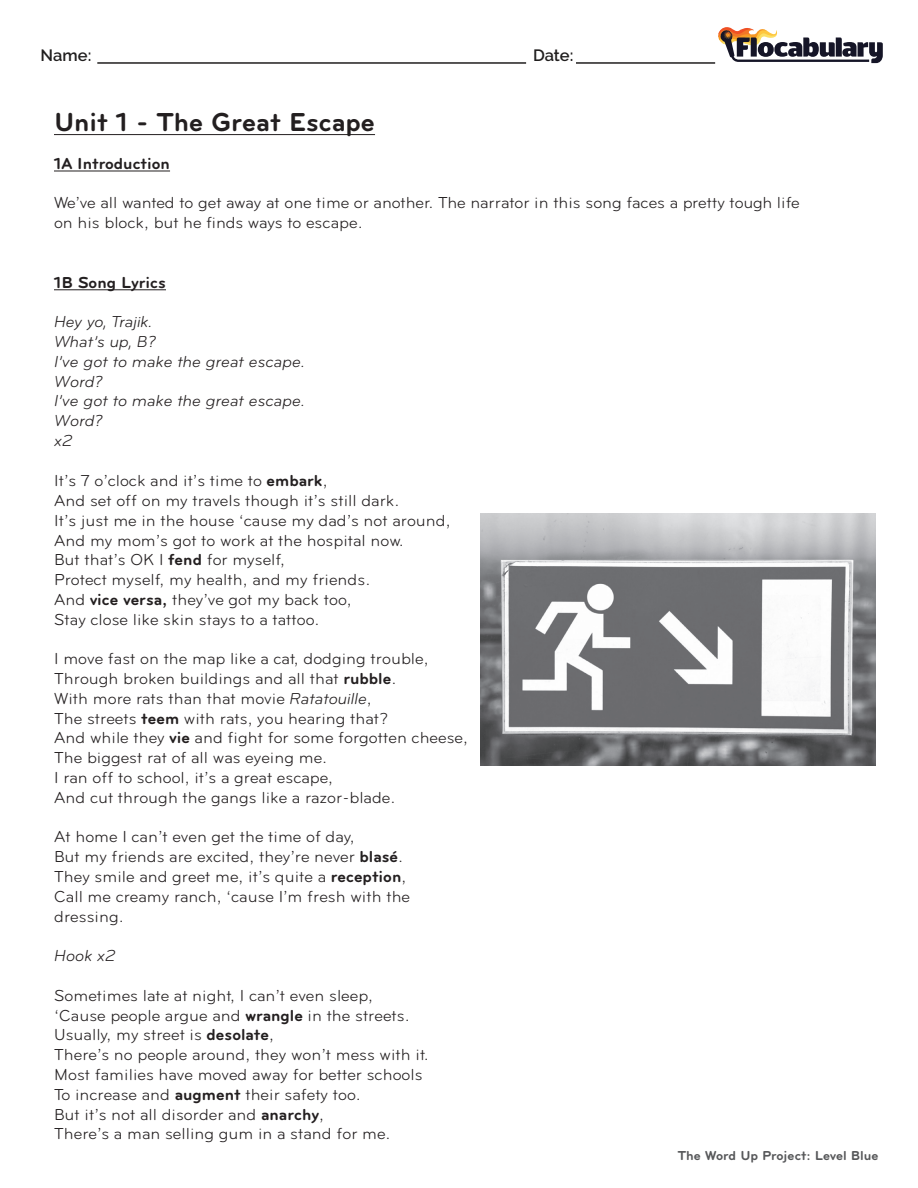
<style>
.page{position:relative;width:918px;height:1188px;background:#fff}
.page>*{position:absolute;margin:0;border:0;box-sizing:border-box;transform-origin:0 0}
.t1{font:700 27px "Bryant";color:#231f20}
.t2{font:16.5px/19.8px "Bryant";color:#231f20}
.t3{font:italic 16.5px/19.8px "Bryant Pro";color:#231f20}
.t4{font:700 16.5px "Bryant";color:#231f20}
.t5{font:600 16.5px "Raleway";color:#201e1e}
.t6{font:700 13.5px "Bryant";color:#57585a}
.s1{font-weight:700}
.s2{font-family:"Bryant Pro";font-style:italic}
</style>
<div class="page">
<hr style="left:54px;top:134px;width:321px;height:1px;background:#231f20">
<hr style="left:54px;top:171px;width:116px;height:1px;background:#231f20">
<hr style="left:54px;top:290px;width:112px;height:1px;background:#231f20">
<img style="left:481px;top:513px;width:395px;height:253px">
<hr style="left:97px;top:62px;width:429px;height:2px;background:#201e1e">
<hr style="left:576px;top:62px;width:139px;height:2px;background:#201e1e">
<svg style="left:718px;top:27px;width:165px;height:36px"></svg>
<p class="t5" style="left:41px;top:45px;width:52px">Name:</p>
<p class="t5" style="left:533px;top:45px;width:42px">Date:</p>
<h1 class="t1" style="left:54px;top:107px;width:323px">Unit 1 - The Great Escape</h1>
<p class="t4" style="left:54px;top:154px;width:118px">1A Introduction</p>
<p class="t2" style="left:54px;top:193px;width:747px">We’ve all wanted to get away at one time or another. The narrator in this song faces a pretty tough life on his block, but he finds ways to escape.</p>
<p class="t4" style="left:54px;top:273px;width:114px">1B Song Lyrics</p>
<p class="t3" style="left:54px;top:312px;width:252px">Hey yo, Trajik.<br>What’s up, B?<br>I’ve got to make the great escape.<br>Word?<br>I’ve got to make the great escape.<br>Word?<br>x2</p>
<p class="t2" style="left:54px;top:471px;width:398px">It’s 7 o’clock and it’s time to <span class="s1">embark</span>,<br>And set off on my travels though it’s still dark.<br>It’s just me in the house ‘cause my dad’s not around, And my mom’s got to work at the hospital now.<br>But that’s OK I <span class="s1">fend</span> for myself,<br>Protect myself, my health, and my friends.<br>And <span class="s1">vice versa,</span> they’ve got my back too,<br>Stay close like skin stays to a tattoo.</p>
<p class="t2" style="left:54px;top:649px;width:415px">I move fast on the map like a cat, dodging trouble, Through broken buildings and all that <span class="s1">rubble</span>.<br>With more rats than that movie <span class="s2">Ratatouille</span>,<br>The streets <span class="s1">teem</span> with rats, you hearing that?<br>And while they <span class="s1">vie</span> and fight for some forgotten cheese, The biggest rat of all was eyeing me.<br>I ran off to school, it’s a great escape,<br>And cut through the gangs like a razor-blade.</p>
<p class="t2" style="left:54px;top:827px;width:357px">At home I can’t even get the time of day,<br>But my friends are excited, they’re never <span class="s1">blasé</span>.<br>They smile and greet me, it’s quite a <span class="s1">reception</span>, Call me creamy ranch, ‘cause I’m fresh with the dressing.</p>
<p class="t3" style="left:54px;top:946px;width:63px">Hook x2</p>
<p class="t2" style="left:54px;top:985px;width:376px">Sometimes late at night, I can’t even sleep,<br>‘Cause people argue and <span class="s1">wrangle</span> in the streets.<br>Usually, my street is <span class="s1">desolate</span>,<br>There’s no people around, they won’t mess with it.<br>Most families have moved away for better schools To increase and <span class="s1">augment</span> their safety too.<br>But it’s not all disorder and <span class="s1">anarchy</span>,<br>There’s a man selling gum in a stand for me.</p>
<p class="t6" style="left:678px;top:1148px;width:202px">The Word Up Project: Level Blue</p>
</div>
